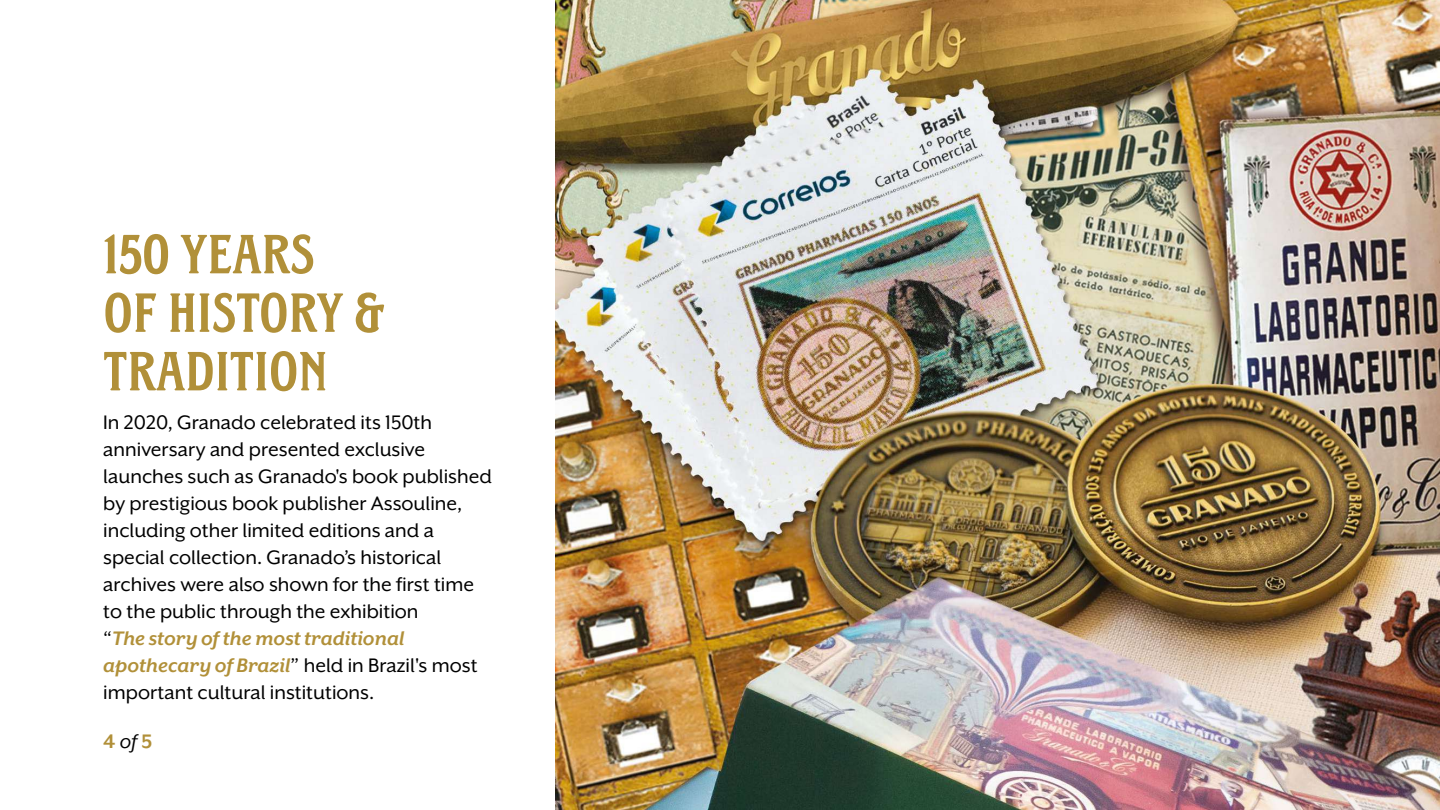
<style>
.page{position:relative;width:1440px;height:810px;background:#fff}
.page>*{position:absolute;margin:0;border:0;box-sizing:border-box;transform-origin:0 0}
.t1{font:63px/58.5px "Granado Titulos";color:#b19039}
.t2{font:22.5px/27px "Mr Eaves XL San OT";color:#000}
.t3{font:700 22.5px "Mr Eaves XL San OT";color:#b19039}
.s1{font-weight:700;font-style:italic;color:#b19039}
.s2{font-weight:400;font-style:italic;color:#000}
</style>
<div class="page">
<img style="left:556px;top:0;width:884px;height:810px">
<h1 class="t1" style="left:103px;top:224px;width:283px">150 YEARS<br>OF HISTORY &amp;<br>TRADITION</h1>
<p class="t2" style="left:103px;top:409px;width:390px">In 2020, Granado celebrated its 150th anniversary and presented exclusive launches such as Granado's book published by prestigious book publisher Assouline, including other limited editions and a special collection. Granado’s historical archives were also shown for the first time to the public through the exhibition<br>“<span class="s1">The story of the most traditional apothecary of Brazil</span>” held in Brazil's most important cultural institutions.</p>
<p class="t3" style="left:103px;top:729px;width:51px">4 <span class="s2">of</span> 5</p>
</div>
